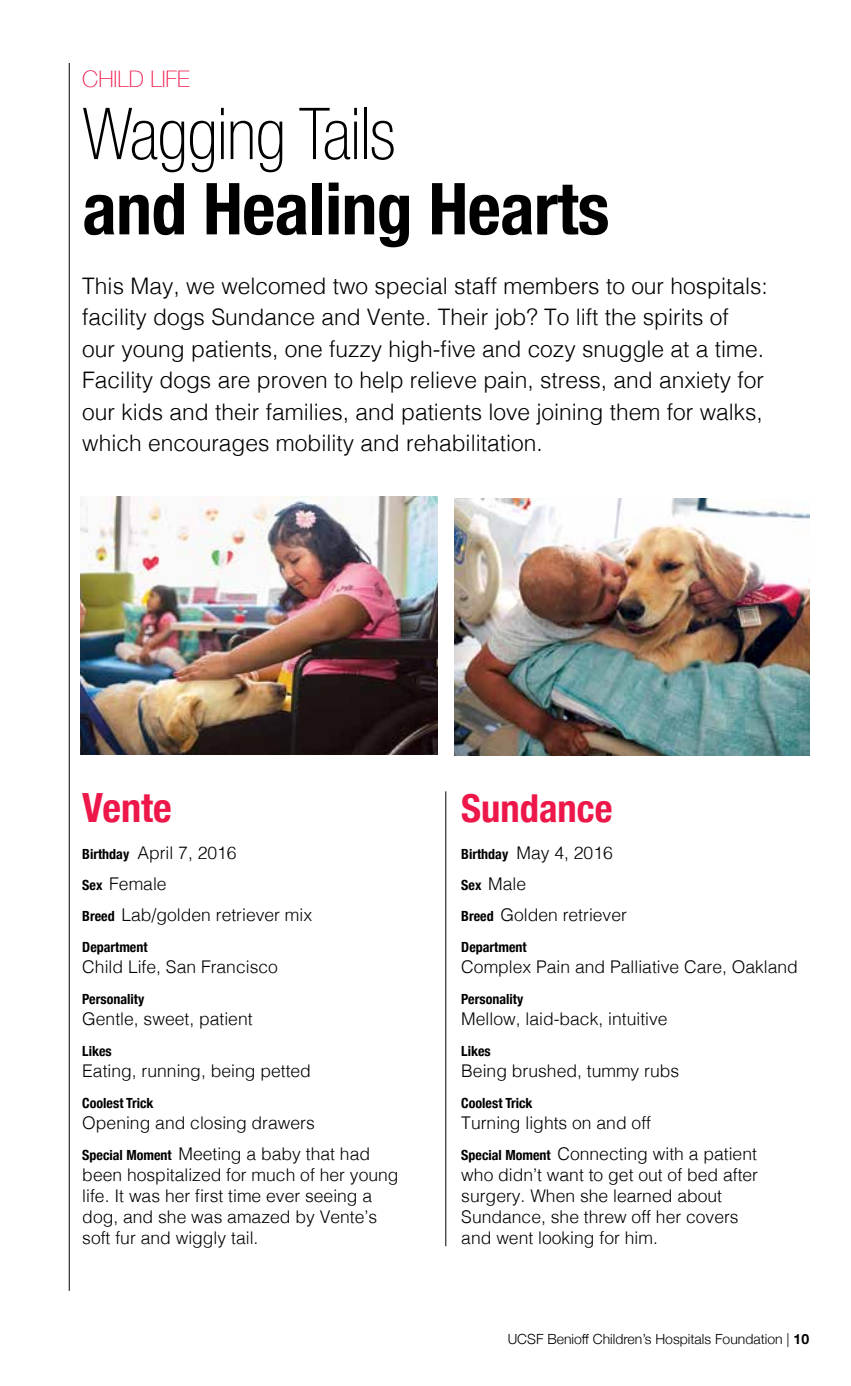
<style>
.page{position:relative;width:851px;height:1386px;background:#fff}
.page>*{position:absolute;margin:0;border:0;box-sizing:border-box;transform-origin:0 0}
.t1{font:700 condensed 71.75px "Helvetica Neue";letter-spacing:-.01em;color:#000}
.t2{font:100 condensed 71.75px "Helvetica Neue LT Std";letter-spacing:-.01em;color:#000}
.t3{font:700 condensed 40.25px "Helvetica Neue";color:#ed1849}
.t4{font:700 condensed 38.5px "Helvetica Neue";color:#ed1849}
.t5{font:300 22.75px/31.5px "Helvetica";color:#000}
.t6{font:100 22.75px "Helvetica Neue";color:#ed1849}
.t7{font:300 17.5px/31.2px "Helvetica";color:#000}
.t8{font:700 condensed 14px "Helvetica Neue";color:#000}
.t9{font:300 14px "Helvetica Neue";color:#000}
.s1{font-family:"Helvetica Neue";font-weight:700;font-stretch:condensed;font-size:14px}
.s2{font-weight:700}
</style>
<div class="page">
<hr style="left:69px;top:63px;width:1px;height:1228px;background:#000">
<img style="left:81px;top:496px;width:357px;height:258px">
<img style="left:454px;top:498px;width:355px;height:258px">
<hr style="left:445px;top:791px;width:1px;height:455px;background:#000">
<h3 class="t6" style="left:82px;top:62px;width:109px">CHILD LIFE</h3>
<h1 class="t2" style="left:82px;top:94px;width:314px">Wagging Tails</h1>
<h1 class="t1" style="left:82px;top:149px;width:528px">and Healing Hearts</h1>
<p class="t5" style="left:82px;top:268px;width:687px">This May, we welcomed two special staff members to our hospitals: facility dogs Sundance and Vente. Their job? To lift the spirits of<br>our young patients, one fuzzy high-five and cozy snuggle at a time.<br>Facility dogs are proven to help relieve pain, stress, and anxiety for our kids and their families, and patients love joining them for walks, which encourages mobility and rehabilitation.</p>
<h2 class="t3" style="left:82px;top:774px;width:91px">Vente</h2>
<p class="t7" style="left:82px;top:836px;width:231px"><span class="s1">Birthday</span> April 7, 2016<br><span class="s1">Sex</span> Female<br><span class="s1">Breed</span> Lab/golden retriever mix</p>
<p class="t8" style="left:82px;top:935px;width:67px">Department</p>
<p class="t7" style="left:82px;top:950px;width:197px">Child Life, San Francisco</p>
<p class="t8" style="left:82px;top:987px;width:63px">Personality</p>
<p class="t7" style="left:82px;top:1002px;width:172px">Gentle, sweet, patient</p>
<p class="t8" style="left:82px;top:1040px;width:31px">Likes</p>
<p class="t7" style="left:82px;top:1054px;width:230px">Eating, running, being petted</p>
<p class="t8" style="left:82px;top:1092px;width:73px">Coolest Trick</p>
<p class="t7" style="left:82px;top:1106px;width:289px">Opening and closing drawers<br><span class="s1">Special Moment</span> Meeting a baby that had</p>
<p class="t7" style="left:82px;top:1163px;width:318px;line-height:21px">been hospitalized for much of her young life. It was her first time ever seeing a dog, and she was amazed by Vente’s soft fur and wiggly tail.</p>
<h3 class="t4" style="left:461px;top:776px;width:153px">Sundance</h3>
<p class="t7" style="left:461px;top:836px;width:167px"><span class="s1">Birthday</span> May 4, 2016<br><span class="s1">Sex</span> Male<br><span class="s1">Breed</span> Golden retriever</p>
<p class="t8" style="left:461px;top:935px;width:67px">Department</p>
<p class="t7" style="left:461px;top:950px;width:338px">Complex Pain and Palliative Care, Oakland</p>
<p class="t8" style="left:461px;top:988px;width:63px">Personality</p>
<p class="t7" style="left:461px;top:1002px;width:208px">Mellow, laid-back, intuitive</p>
<p class="t8" style="left:461px;top:1040px;width:31px">Likes</p>
<p class="t7" style="left:461px;top:1054px;width:219px">Being brushed, tummy rubs</p>
<p class="t8" style="left:461px;top:1092px;width:73px">Coolest Trick</p>
<p class="t7" style="left:461px;top:1106px;width:297px">Turning lights on and off<br><span class="s1">Special Moment</span> Connecting with a patient</p>
<p class="t7" style="left:461px;top:1163px;width:298px;line-height:21px">who didn’t want to get out of bed after surgery. When she learned about<br>Sundance, she threw off her covers and went looking for him.</p>
<p class="t9" style="left:507px;top:1328px;width:303px">UCSF Benioff Children’s Hospitals Foundation | <span class="s2">10</span></p>
</div>
